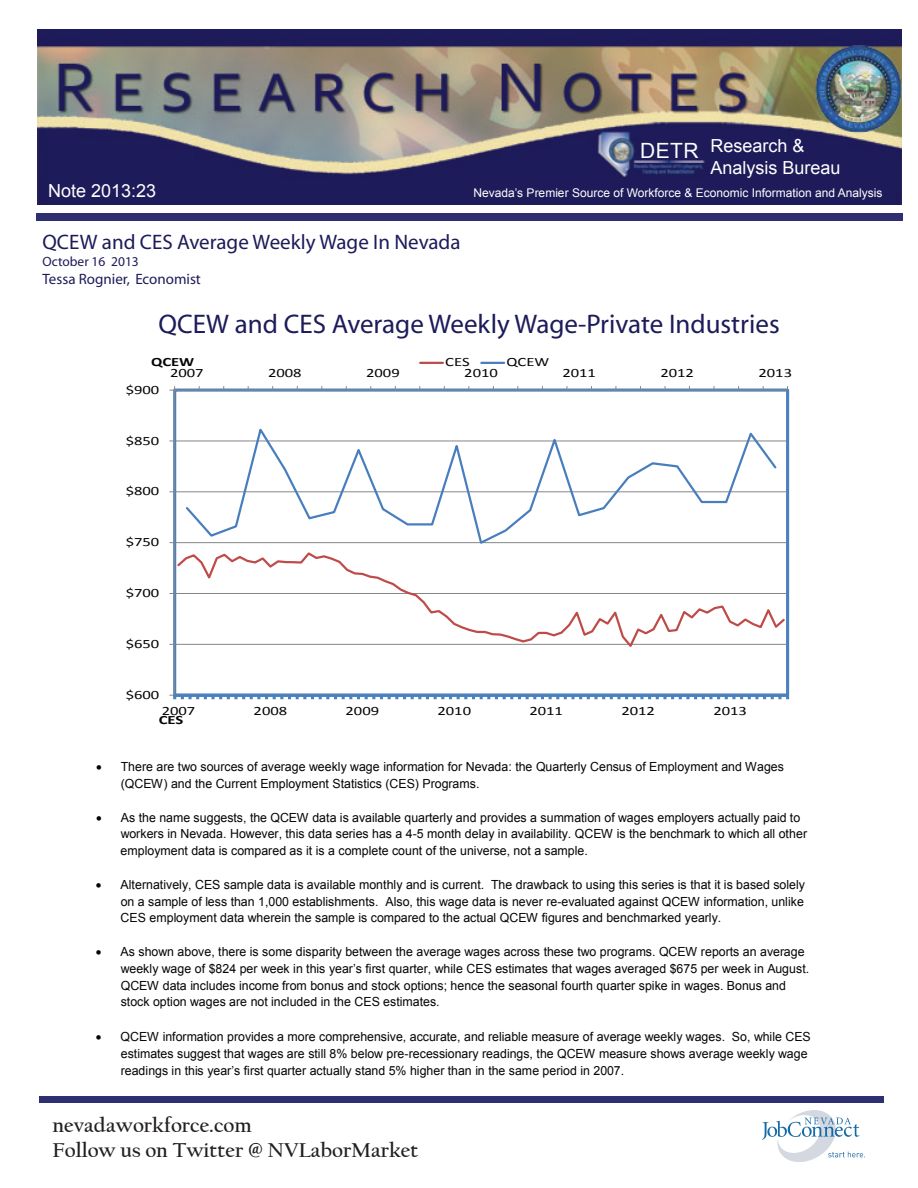
<style>
.page{position:relative;width:918px;height:1188px;background:#fff}
.page>*{position:absolute;margin:0;border:0;box-sizing:border-box;transform-origin:0 0}
.t1{font:27px "Myriad";color:#1d1b59}
.t2{font:700 21px/25.2px "Californian FB";color:#231f20}
.t3{font:21px "Myriad";color:#1d1b59}
.t4{font:21px "Arial";color:#fbfcfc}
.t5{font:18px/21.6px "Arial";color:#fff}
.t6{font:15px "Myriad";color:#1d1b59}
.t7{font:13.5px "Myriad";color:#1d1b59}
.t8{font:12.75px "Calibri";color:#050504;scale:1.31 1}
.t9{font:700 12.75px "Calibri";color:#050504;scale:1.31 1}
.t10{font:12.6px/16.6px "Arial";letter-spacing:.005em;color:#050504}
.t11{font:12px "Arial";color:#fff}
</style>
<div class="page">
<img style="left:37px;top:29px;width:864px;height:176px">
<img style="left:762px;top:1110px;width:102px;height:52px">
<div style="left:36px;top:213px;width:867px;height:8px;background:#2d2f70"></div>
<div style="left:40px;top:1096px;width:843px;height:6px;background:#2d2f70"></div>
<hr style="left:175px;top:441px;width:613px;height:1px;background:#878686">
<hr style="left:175px;top:491px;width:613px;height:1px;background:#878686">
<hr style="left:175px;top:542px;width:613px;height:1px;background:#878686">
<div style="left:173px;top:389px;width:616px;height:308px;border:3px solid #4c81bf"></div>
<hr style="left:175px;top:390px;width:613px;height:1px;background:#878686">
<hr style="left:174px;top:390px;width:1px;height:305px;background:#878686">
<svg style="left:169px;top:386px;width:6px;height:5px"></svg>
<hr style="left:175px;top:694px;width:613px;height:3px;background:#4c81bf">
<svg style="left:169px;top:695px;width:620px;height:4px"></svg>
<svg style="left:175px;top:551px;width:612px;height:99px"></svg>
<svg style="left:184px;top:428px;width:594px;height:116px"></svg>
<hr style="left:420px;top:362px;width:23px;height:2px;background:#bf4b49">
<hr style="left:481px;top:362px;width:23px;height:2px;background:#487ebd">
<h3 class="t5" style="left:48px;top:180px;width:110px">Note 2013:23</h3>
<h3 class="t5" style="left:710px;top:135px;width:132px">Research &amp;<br>Analysis Bureau</h3>
<p class="t11" style="left:474px;top:185px;width:411px">Nevada’s Premier Source of Workforce &amp; Economic Information and Analysis</p>
<h2 class="t4" style="left:640px;top:137px;width:60px">DETR</h2>
<h2 class="t3" style="left:43px;top:232px;width:420px">QCEW and CES Average Weekly Wage In Nevada</h2>
<p class="t7" style="left:43px;top:254px;width:98px">October 16 2013</p>
<p class="t6" style="left:43px;top:271px;width:160px">Tessa Rognier, Economist</p>
<h1 class="t1" style="left:158px;top:311px;width:623px">QCEW and CES Average Weekly Wage-Private Industries</h1>
<p class="t9" style="left:151px;top:354px;width:35px">QCEW</p>
<p class="t8" style="left:445px;top:354px;width:20px">CES</p>
<p class="t8" style="left:506px;top:354px;width:34px">QCEW</p>
<p class="t8" style="left:170px;top:365px;width:27px">2007</p>
<p class="t8" style="left:268px;top:365px;width:27px">2008</p>
<p class="t8" style="left:366px;top:365px;width:27px">2009</p>
<p class="t8" style="left:464px;top:365px;width:27px">2010</p>
<p class="t8" style="left:562px;top:365px;width:27px">2011</p>
<p class="t8" style="left:660px;top:365px;width:27px">2012</p>
<p class="t8" style="left:759px;top:365px;width:27px">2013</p>
<p class="t8" style="left:126px;top:381px;width:27px">$900</p>
<p class="t8" style="left:126px;top:432px;width:27px">$850</p>
<p class="t8" style="left:126px;top:483px;width:27px">$800</p>
<p class="t8" style="left:126px;top:534px;width:27px">$750</p>
<p class="t8" style="left:126px;top:585px;width:27px">$700</p>
<p class="t8" style="left:126px;top:636px;width:27px">$650</p>
<p class="t8" style="left:126px;top:687px;width:27px">$600</p>
<p class="t8" style="left:162px;top:703px;width:27px">2007</p>
<p class="t8" style="left:254px;top:703px;width:27px">2008</p>
<p class="t8" style="left:346px;top:703px;width:27px">2009</p>
<p class="t8" style="left:438px;top:703px;width:27px">2010</p>
<p class="t8" style="left:530px;top:703px;width:27px">2011</p>
<p class="t8" style="left:621px;top:703px;width:27px">2012</p>
<p class="t8" style="left:713px;top:703px;width:27px">2013</p>
<p class="t9" style="left:159px;top:712px;width:20px">CES</p>
<p class="t10" style="left:121px;top:758px;width:665px;text-indent:-25px">• There are two sources of average weekly wage information for Nevada: the Quarterly Census of Employment and Wages (QCEW) and the Current Employment Statistics (CES) Programs.</p>
<p class="t10" style="left:121px;top:809px;width:688px;text-indent:-25px">• As the name suggests, the QCEW data is available quarterly and provides a summation of wages employers actually paid to workers in Nevada. However, this data series has a 4-5 month delay in availability. QCEW is the benchmark to which all other employment data is compared as it is a complete count of the universe, not a sample.</p>
<p class="t10" style="left:121px;top:876px;width:686px;text-align:justify;text-indent:-25px">• Alternatively, CES sample data is available monthly and is current. The drawback to using this series is that it is based solely on a sample of less than 1,000 establishments. Also, this wage data is never re-evaluated against QCEW information, unlike CES employment data wherein the sample is compared to the actual QCEW figures and benchmarked yearly.</p>
<p class="t10" style="left:121px;top:944px;width:690px;text-indent:-25px">• As shown above, there is some disparity between the average wages across these two programs. QCEW reports an average weekly wage of $824 per week in this year’s first quarter, while CES estimates that wages averaged $675 per week in August.<br>QCEW data includes income from bonus and stock options; hence the seasonal fourth quarter spike in wages. Bonus and stock option wages are not included in the CES estimates.</p>
<p class="t10" style="left:121px;top:1029px;width:692px;text-indent:-25px">• QCEW information provides a more comprehensive, accurate, and reliable measure of average weekly wages. So, while CES estimates suggest that wages are still 8% below pre-recessionary readings, the QCEW measure shows average weekly wage readings in this year’s first quarter actually stand 5% higher than in the same period in 2007.</p>
<h2 class="t2" style="left:52px;top:1112px;width:367px">nevadaworkforce.com<br>Follow us on Twitter @ NVLaborMarket</h2>
</div>
